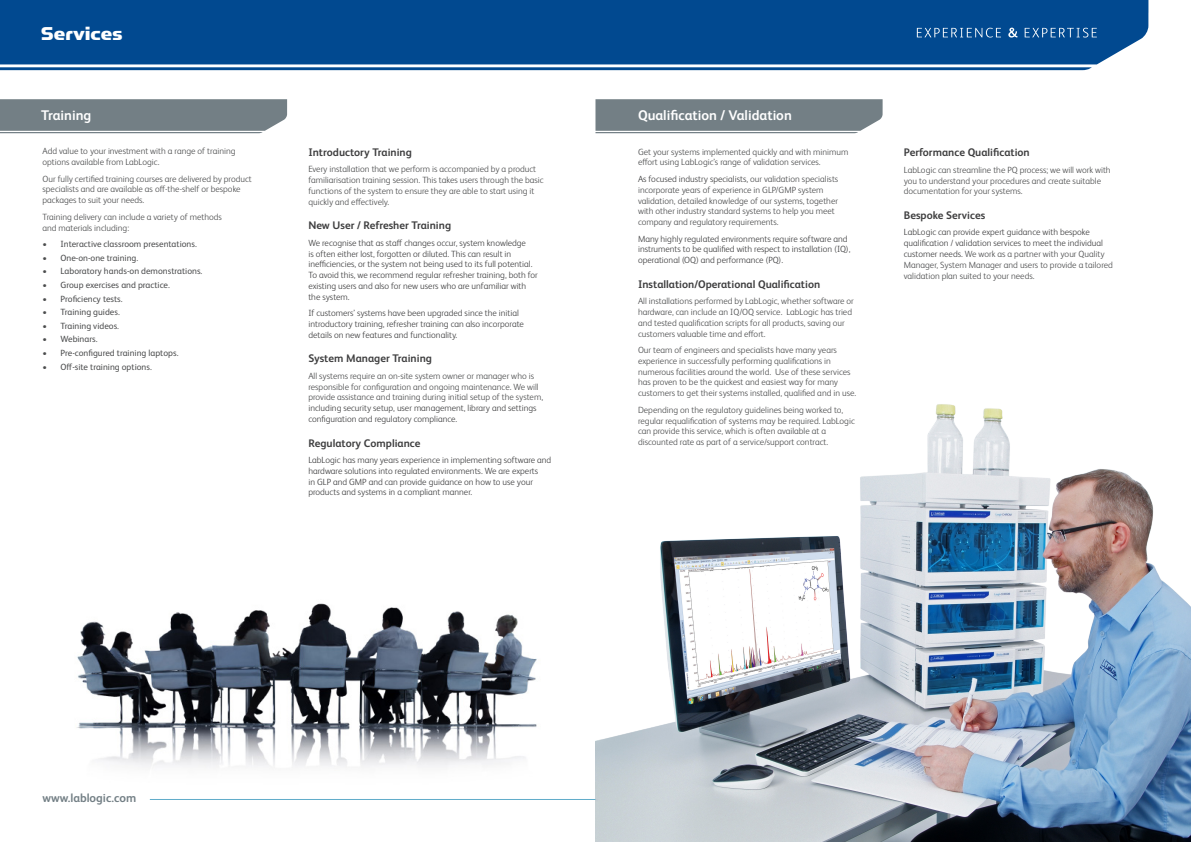
<style>
.page{position:relative;width:1191px;height:842px;background:#fff}
.page>*{position:absolute;margin:0;border:0;box-sizing:border-box;transform-origin:0 0}
.t1{font:21px "Simian Display Chimpanzee";color:#fff}
.t2{font:700 14px "FS Albert Pro";color:#fff}
.t3{font:700 12px "FS Albert Pro";color:#737f85}
.t4{font:700 11px "FS Albert Pro";color:#3e3e3f}
.t5{font:300 9px/10.8px "FS Albert Pro";color:#4b4c4d}
.t6{font:300 9px/10.8px "FS Albert Pro";color:#3e3e3f}
.t7{font:9px "FS Albert Pro";color:#4b4c4d}
.s1{color:#3e3e3f}
</style>
<div class="page">
<svg style="left:0;top:0;width:1148px;height:70px;background:#0e5295"></svg>
<svg style="left:0;top:99px;width:287px;height:34px;background:#7b868c"></svg>
<svg style="left:917px;top:28px;width:179px;height:10px;background:#356ea6"></svg>
<svg style="left:595px;top:99px;width:287px;height:34px;background:#7b868c"></svg>
<img style="left:77px;top:603px;width:460px;height:164px">
<img style="left:595px;top:404px;width:596px;height:438px">
<hr style="left:150px;top:799px;width:445px;height:1px;background:#61adca">
<p class="t1" style="left:41px;top:22px;width:83px">Services</p>
<p class="t2" style="left:41px;top:106px;width:52px">Training</p>
<p class="t5" style="left:43px;top:145px;width:194px">Add value to your investment with a range of training options available from LabLogic.</p>
<p class="t5" style="left:43px;top:173px;width:211px">Our fully certified training courses are delivered by product specialists and are available as off-the-shelf or bespoke packages to suit your needs.</p>
<p class="t5" style="left:43px;top:211px;width:181px">Training delivery can include a variety of methods and materials including:</p>
<p class="t7" style="left:43px;top:237px;width:156px">• Interactive classroom presentations.</p>
<p class="t7" style="left:43px;top:251px;width:97px">• One-on-one training.</p>
<p class="t7" style="left:43px;top:265px;width:161px">• Laboratory hands-on demonstrations.</p>
<p class="t7" style="left:43px;top:278px;width:129px">• Group exercises and practice.</p>
<p class="t7" style="left:43px;top:292px;width:82px">• Proficiency tests.</p>
<p class="t7" style="left:43px;top:306px;width:79px">• Training guides.</p>
<p class="t7" style="left:43px;top:319px;width:78px">• Training videos.</p>
<p class="t7" style="left:43px;top:333px;width:57px">• Webinars.</p>
<p class="t7" style="left:43px;top:347px;width:137px">• Pre-configured training laptops.</p>
<p class="t7" style="left:43px;top:360px;width:111px">• Off-site training options.</p>
<p class="t4" style="left:308px;top:144px;width:105px">Introductory Training</p>
<p class="t5" style="left:308px;top:163px;width:237px">Every installation that we perform is accompanied by a product familiarisation training session. This takes users through the basic functions of the system to ensure they are able to start using it quickly and effectively.</p>
<p class="t4" style="left:308px;top:218px;width:144px">New User / Refresher Training</p>
<p class="t6" style="left:308px;top:237px;width:231px">We recognise that as staff changes occur, system knowledge<br>is often either lost, forgotten or diluted. This can result in inefficiencies, or the system not being used to its full potential.<br>To avoid this, we recommend regular refresher training, both for existing users and also for new users who are unfamiliar with the system.</p>
<p class="t6" style="left:308px;top:307px;width:217px">If customers’ systems have been upgraded since the initial introductory training, refresher training can also incorporate details on new features and functionality.</p>
<p class="t4" style="left:308px;top:351px;width:125px">System Manager Training</p>
<p class="t5" style="left:308px;top:370px;width:236px">All systems require an on-site system owner or manager who is responsible for configuration and ongoing maintenance. We will provide assistance and training during initial setup of the system<span class="s1">, including security setup, user management, library and settings configuration and regulatory compliance.</span></p>
<p class="t4" style="left:308px;top:435px;width:114px">Regulatory Compliance</p>
<p class="t6" style="left:308px;top:454px;width:244px">LabLogic has many years experience in implementing software and hardware solutions into regulated environments. We are experts<br>in GLP and GMP and can provide guidance on how to use your products and systems in a compliant manner.</p>
<p class="t2" style="left:638px;top:106px;width:155px">Qualification / Validation</p>
<p class="t5" style="left:638px;top:146px;width:212px">Get your systems implemented quickly and with minimum effort using LabLogic’s range of validation services.</p>
<p class="t5" style="left:638px;top:173px;width:202px"><span class="s1">As focused industry specialists,</span> our validation specialists incorporate years of experience in GLP/GMP system validation, detailed knowledge of our systems, together with other industry standard systems to help you meet company and regulatory requirements.</p>
<p class="t6" style="left:638px;top:233px;width:214px">Many highly regulated environments require software and instruments to be qualified with respect to installation (IQ), operational (OQ) and performance (PQ).</p>
<p class="t4" style="left:638px;top:276px;width:184px">Installation/Operational Qualification</p>
<p class="t5" style="left:638px;top:295px;width:217px">All installations performed by LabLogic, whether software or hardware, can include an IQ/OQ service. LabLogic has tried and tested qualification scripts for all products, saving our customers valuable time and effort.</p>
<p class="t5" style="left:638px;top:344px;width:220px">Our team of engineers and specialists have many years experience in successfully performing qualifications in numerous facilities around the world. Use of these services has proven to be the quickest and easiest way for many customers to get their systems installed, qualified and in use.</p>
<p class="t5" style="left:638px;top:404px;width:218px">Depending on the regulatory guidelines being worked to, regular requalification of systems may be required. LabLogic can provide this service, which is often available at a discounted rate as part of a service/support contract.</p>
<p class="t4" style="left:904px;top:145px;width:127px">Performance Qualification</p>
<p class="t5" style="left:904px;top:164px;width:208px">LabLogic can streamline the PQ process; we will work with you to understand your procedures and create suitable documentation for your systems.</p>
<p class="t4" style="left:904px;top:207px;width:83px">Bespoke Services</p>
<p class="t5" style="left:904px;top:226px;width:211px"><span class="s1">LabLogic can provide expert guidance with bespoke qualification / validation services to meet the individual customer needs.</span> We work as a partner with your Quality Manager, System Manager and users to provide a tailored validation plan suited to your needs.</p>
<p class="t3" style="left:43px;top:790px;width:95px">www.lablogic.com</p>
</div>
